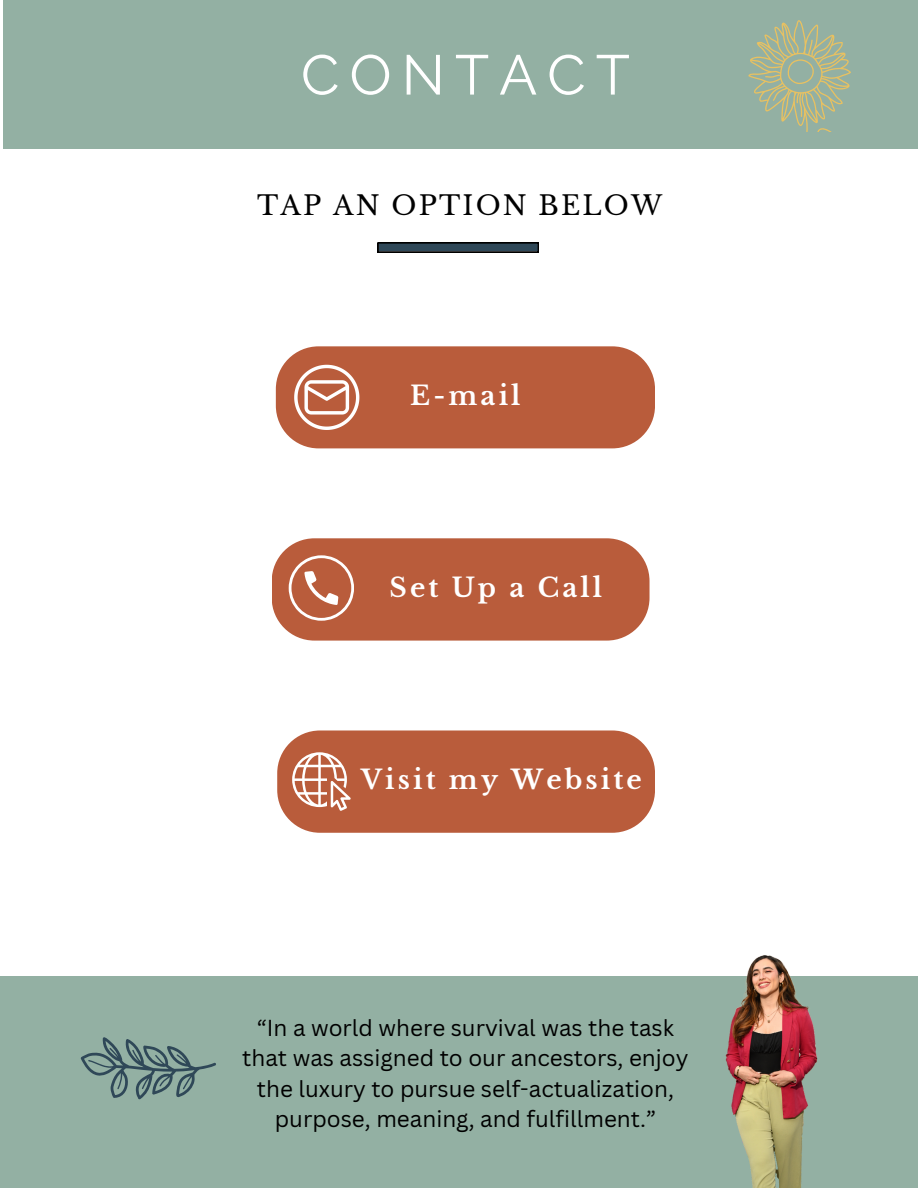
<style>
.page{position:relative;width:918px;height:1188px;background:#fff}
.page>*{position:absolute;margin:0;border:0;box-sizing:border-box;transform-origin:0 0}
.t1{font:56.1px "Raleway";letter-spacing:.18em;color:#fff}
.t2{font:26.55px "Libre Baskerville";letter-spacing:.08em;color:#000}
.t3{font:700 26.1px "Libre Baskerville";letter-spacing:.12em;color:#fff}
.t4{font:22.5px/30.3px "Canva Sans";color:#000;text-align:center}
</style>
<div class="page">
<div style="left:0;top:976px;width:918px;height:212px;background:#93b0a3"></div>
<div style="left:3px;top:0;width:915px;height:149px;background:#93b0a3"></div>
<svg style="left:748px;top:20px;width:103px;height:111px"></svg>
<svg style="left:378px;top:243px;width:161px;height:9px"></svg>
<div style="left:276px;top:346px;width:379px;height:102px;background:#b95c3b;border-radius:43px"></div>
<div style="left:272px;top:538px;width:378px;height:103px;background:#b95c3b;border-radius:43px"></div>
<div style="left:277px;top:730px;width:378px;height:103px;background:#b95c3b;border-radius:43px"></div>
<svg style="left:294px;top:365px;width:65px;height:65px"></svg>
<svg style="left:289px;top:555px;width:65px;height:66px"></svg>
<svg style="left:292px;top:752px;width:59px;height:59px"></svg>
<svg style="left:80px;top:1037px;width:136px;height:63px"></svg>
<img style="left:725px;top:955px;width:93px;height:233px">
<p class="t1" style="left:301px;top:42px;width:330px">CONTACT</p>
<p class="t2" style="left:257px;top:189px;width:407px">TAP AN OPTION BELOW</p>
<p class="t3" style="left:410px;top:380px;width:112px">E-mail</p>
<p class="t3" style="left:390px;top:571px;width:214px">Set Up a Call</p>
<p class="t3" style="left:361px;top:764px;width:282px">Visit my Website</p>
<p class="t4" style="left:242px;top:1012px;width:448px">“In a world where survival was the task that was assigned to our ancestors, enjoy the luxury to pursue self-actualization, purpose, meaning, and fulfillment.”</p>
</div>
